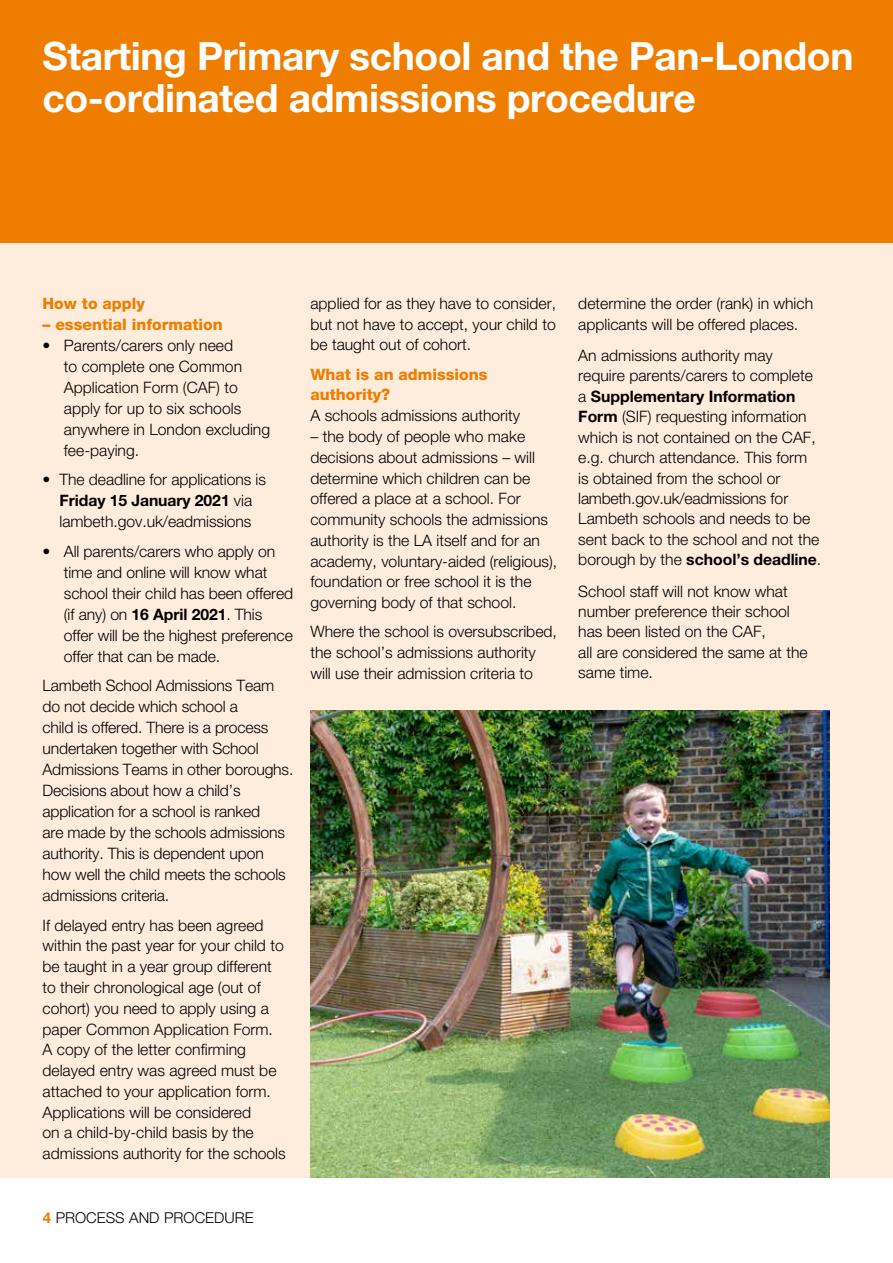
<style>
.page{position:relative;width:893px;height:1263px;background:#fff}
.page>*{position:absolute;margin:0;border:0;box-sizing:border-box;transform-origin:0 0}
.t1{font:700 39px/42px "Helvetica Neue LT Std";letter-spacing:-.01em;color:#fff}
.t2{font:300 15.75px/20.7px "Helvetica Neue LT Std";color:#000}
.t3{font:800 15.75px/20.7px "Helvetica Neue LT Std";color:#ef7d00}
.t4{font:300 15px "Helvetica Neue LT Std";color:#000}
.s1{font-weight:700}
.s2{font-weight:700;color:#ef7d00}
</style>
<div class="page">
<div style="left:0;top:242px;width:893px;height:936px;background:#feeddd"></div>
<div style="left:0;top:0;width:893px;height:242px;background:#ef7d00"></div>
<img style="left:310px;top:710px;width:519px;height:468px">
<h1 class="t1" style="left:43px;top:35px;width:812px">Starting Primary school and the Pan-London co-ordinated admissions procedure</h1>
<p class="t3" style="left:43px;top:293px;width:104px">How to apply</p>
<p class="t3" style="left:43px;top:314px;width:182px">– essential information</p>
<p class="t2" style="left:64px;top:334px;width:208px;text-indent:-21px">• Parents/carers only need<br>to complete one Common<br>Application Form (CAF) to apply for up to six schools anywhere in London excluding fee-paying.</p>
<p class="t2" style="left:43px;top:469px;width:225px;text-align:center">• The deadline for applications is<br><span class="s1">Friday 15 January 2021</span> via lambeth.gov.uk/eadmissions</p>
<p class="t2" style="left:64px;top:540px;width:231px;text-indent:-21px">• All parents/carers who apply on time and online will know what school their child has been offered (if any) on <span class="s1">16 April 2021</span>. This offer will be the highest preference offer that can be made.</p>
<p class="t2" style="left:43px;top:675px;width:252px">Lambeth School Admissions Team do not decide which school a<br>child is offered. There is a process undertaken together with School<br>Admissions Teams in other boroughs.<br>Decisions about how a child’s application for a school is ranked<br>are made by the schools admissions authority. This is dependent upon how well the child meets the schools admissions criteria.</p>
<p class="t2" style="left:43px;top:914px;width:245px">If delayed entry has been agreed within the past year for your child to be taught in a year group different to their chronological age (out of cohort) you need to apply using a paper Common Application Form.<br>A copy of the letter confirming delayed entry was agreed must be attached to your application form.<br>Applications will be considered<br>on a child-by-child basis by the admissions authority for the schools</p>
<p class="t2" style="left:310px;top:292px;width:247px;text-align:justify">applied for as they have to consider, but not have to accept, your child to be taught out of cohort.</p>
<p class="t3" style="left:310px;top:364px;width:179px">What is an admissions authority?</p>
<p class="t2" style="left:310px;top:405px;width:211px">A schools admissions authority</p>
<p class="t2" style="left:310px;top:426px;width:248px">– the body of people who make decisions about admissions – will determine which children can be offered a place at a school. For community schools the admissions authority is the LA itself and for an academy, voluntary-aided (religious), foundation or free school it is the governing body of that school.</p>
<p class="t2" style="left:310px;top:621px;width:248px">Where the school is oversubscribed, the school’s admissions authority will use their admission criteria to</p>
<p class="t4" style="left:43px;top:1208px;width:212px"><span class="s2">4</span> PROCESS AND PROCEDURE</p>
<p class="t2" style="left:578px;top:292px;width:236px">determine the order (rank) in which applicants will be offered places.</p>
<p class="t2" style="left:578px;top:344px;width:244px">An admissions authority may require parents/carers to complete a <span class="s1">Supplementary Information<br>Form</span> (SIF) requesting information which is not contained on the CAF, e.g. church attendance. This form is obtained from the school or lambeth.gov.uk/eadmissions for<br>Lambeth schools and needs to be sent back to the school and not the borough by the <span class="s1">school’s deadline</span>.</p>
<p class="t2" style="left:578px;top:580px;width:231px">School staff will not know what number preference their school has been listed on the CAF,<br>all are considered the same at the same time.</p>
</div>
